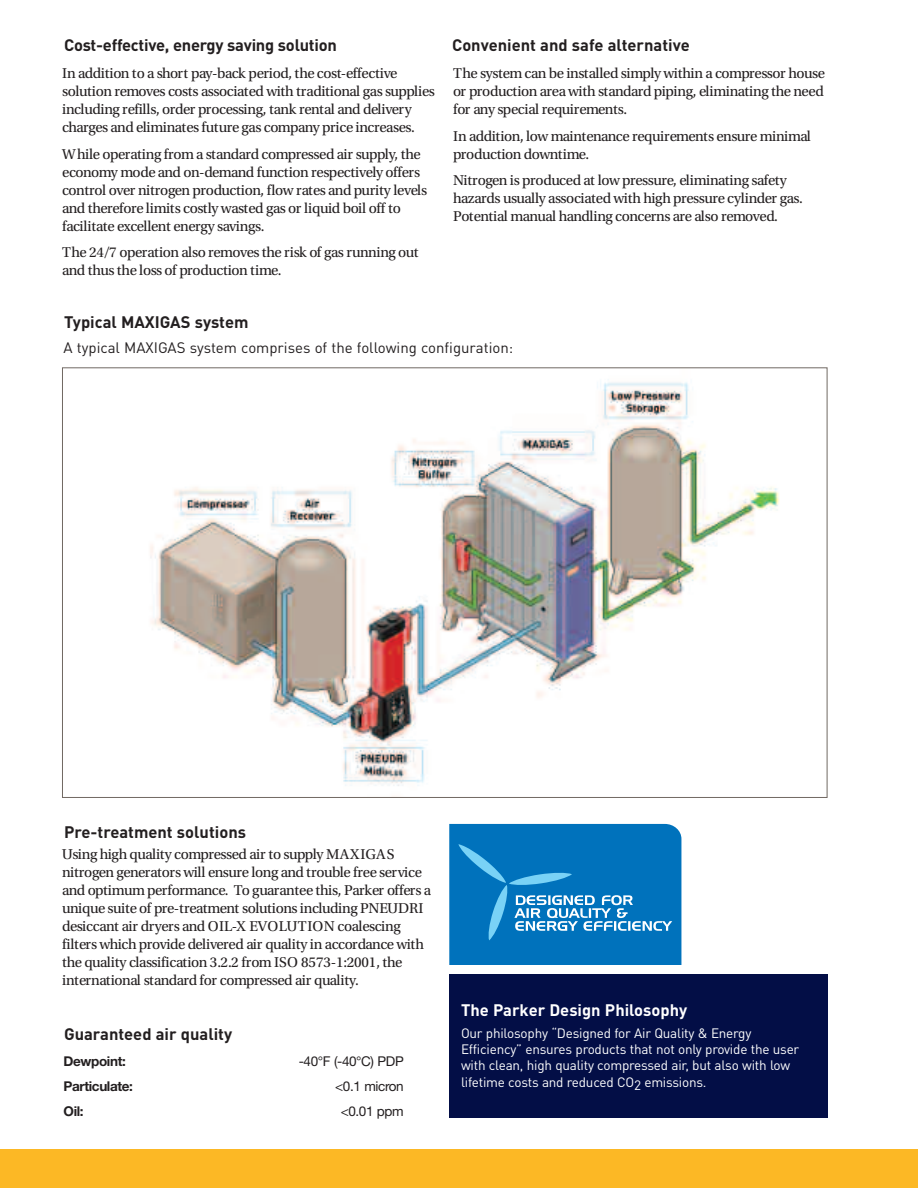
<style>
.page{position:relative;width:918px;height:1188px;background:#fff}
.page>*{position:absolute;margin:0;border:0;box-sizing:border-box;transform-origin:0 0}
.t1{font:700 16.5px "DINOT";color:#231f20}
.t2{font:700 16.5px "DINOT";color:#fff}
.t3{font:15px/18px "Utopia Std";letter-spacing:-.035em;color:#231f20}
.t4{font:15px "DINOT";color:#231f20}
.t5{font:13.5px/16.2px "DINOT";letter-spacing:-.015em;color:#fff}
.t6{font:13.5px "Helvetica Neue LT Std";letter-spacing:-.03em;color:#231f20}
.t7{font:700 13.5px "Helvetica Neue LT Std";letter-spacing:-.03em;color:#231f20}
</style>
<div class="page">
<img style="left:150px;top:382px;width:630px;height:404px">
<svg style="left:449px;top:824px;width:232px;height:141px;background:#137dc1"></svg>
<div style="left:449px;top:974px;width:378px;height:144px;background:#030e46"></div>
<div style="left:0;top:1150px;width:918px;height:38px;background:#fcb825"></div>
<p class="t1" style="left:64px;top:40px;width:274px">Cost-effective, energy saving solution</p>
<p class="t3" style="left:62px;top:65px;width:374px">In addition to a short pay-back period, the cost-effective solution removes costs associated with traditional gas supplies including refills, order processing, tank rental and delivery charges and eliminates future gas company price increases.</p>
<p class="t3" style="left:62px;top:146px;width:367px">While operating from a standard compressed air supply, the economy mode and on-demand function respectively offers control over nitrogen production, flow rates and purity levels and therefore limits costly wasted gas or liquid boil off to facilitate excellent energy savings.</p>
<p class="t3" style="left:62px;top:244px;width:358px">The 24/7 operation also removes the risk of gas running out and thus the loss of production time.</p>
<p class="t1" style="left:64px;top:317px;width:186px">Typical MAXIGAS system</p>
<p class="t1" style="left:452px;top:40px;width:239px">Convenient and safe alternative</p>
<p class="t3" style="left:453px;top:65px;width:374px;text-align:justify">The system can be installed simply within a compressor house or production area with standard piping, eliminating the need for any special requirements.</p>
<p class="t3" style="left:453px;top:128px;width:359px">In addition, low maintenance requirements ensure minimal production downtime.</p>
<p class="t3" style="left:453px;top:172px;width:351px">Nitrogen is produced at low pressure, eliminating safety hazards usually associated with high pressure cylinder gas.<br>Potential manual handling concerns are also removed.</p>
<p class="t4" style="left:64px;top:342px;width:451px">A typical MAXIGAS system comprises of the following configuration:</p>
<p class="t1" style="left:64px;top:826px;width:183px">Pre-treatment solutions</p>
<p class="t3" style="left:62px;top:846px;width:371px">Using high quality compressed air to supply MAXIGAS nitrogen generators will ensure long and trouble free service and optimum performance. To guarantee this, Parker offers a unique suite of pre-treatment solutions including PNEUDRI desiccant air dryers and OIL-X EVOLUTION coalescing filters which provide delivered air quality in accordance with the quality classification 3.2.2 fromISO 8573-1:2001, the international standard for compressed air quality.</p>
<p class="t1" style="left:64px;top:1028px;width:170px">Guaranteed air quality</p>
<p class="t7" style="left:64px;top:1057px;width:64px">Dewpoint:</p>
<p class="t6" style="left:299px;top:1057px;width:107px">-40°F (-40°C) PDP</p>
<p class="t7" style="left:64px;top:1081px;width:71px">Particulate:</p>
<p class="t6" style="left:335px;top:1081px;width:70px">&lt;0.1 micron</p>
<p class="t7" style="left:64px;top:1106px;width:22px">Oil:</p>
<p class="t6" style="left:341px;top:1106px;width:65px">&lt;0.01 ppm</p>
<p class="t2" style="left:461px;top:1004px;width:228px">The Parker Design Philosophy</p>
<p class="t5" style="left:461px;top:1027px;width:340px">Our philosophy “Designed for Air Quality &amp; Energy Efficiency” ensures products that not only provide the user with clean, high quality compressed air, but also with low lifetime costs and reduced CO2 emissions.</p>
</div>
